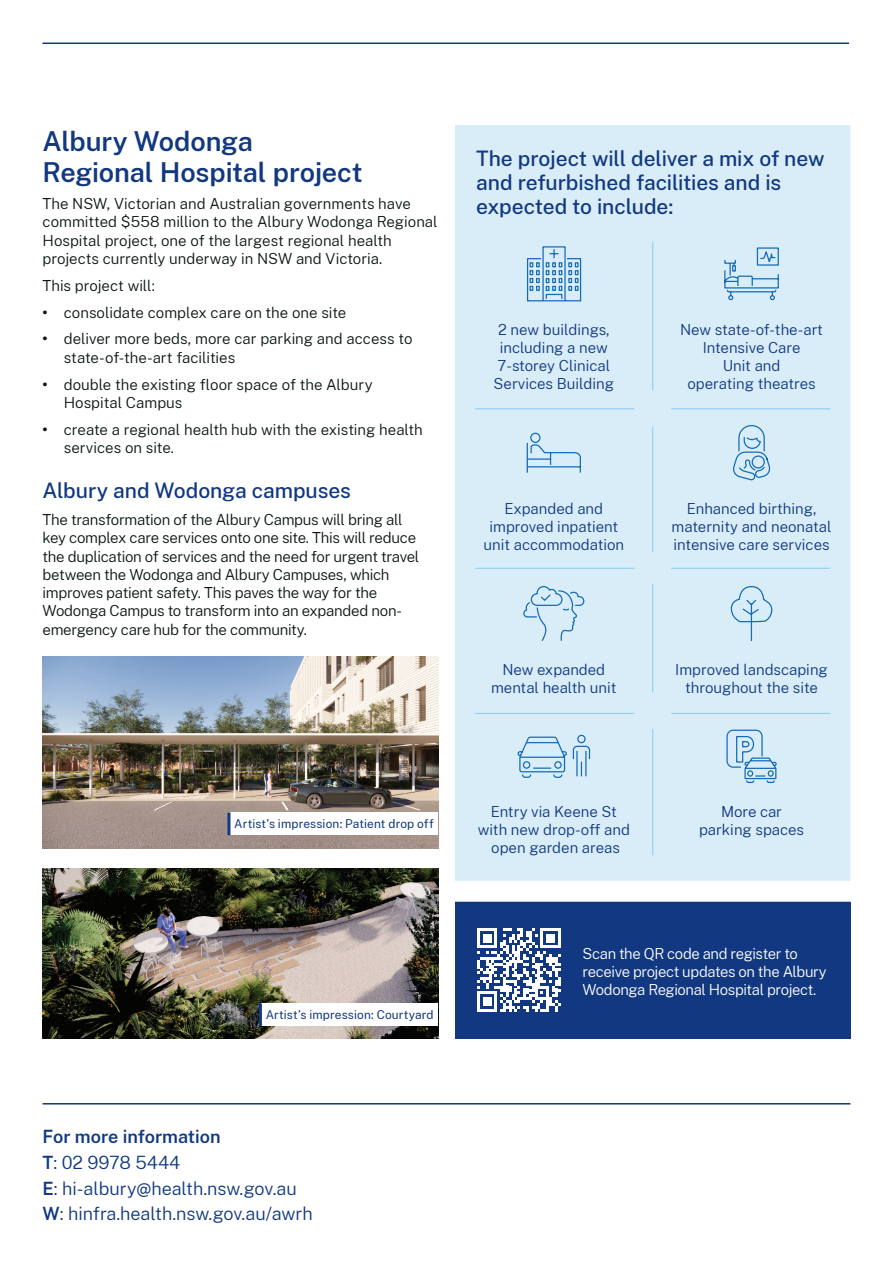
<style>
.page{position:relative;width:893px;height:1263px;background:#fff}
.page>*{position:absolute;margin:0;border:0;box-sizing:border-box;transform-origin:0 0}
.t1{font:600 27px/31.5px "Public Sans";letter-spacing:-.005em;color:#113880}
.t2{font:500 21px/24px "Public Sans";letter-spacing:-.005em;color:#113880}
.t3{font:300 18px/25.8px "Public Sans";color:#113880}
.t4{font:300 15px/18.3px "Public Sans";letter-spacing:-.01em;color:#0b1614}
.t5{font:300 15px/18px "Public Sans";color:#113880;text-align:center}
.t6{font:300 15px/18px "Public Sans";letter-spacing:-.025em;color:#fff}
.t7{font:12px "Public Sans";letter-spacing:.015em;color:#113880}
.s1{font-weight:700}
.s2{font-weight:600}
</style>
<div class="page">
<hr style="left:43px;top:43px;width:806px;height:1px;background:#113880">
<hr style="left:43px;top:1103px;width:807px;height:1px;background:#113880">
<div style="left:455px;top:125px;width:395px;height:756px;background:#d9edf9"></div>
<svg style="left:526px;top:246px;width:56px;height:56px;background:#a2c8e6"></svg>
<svg style="left:526px;top:432px;width:56px;height:42px;background:#c1ddf0"></svg>
<div style="left:642px;top:125px;width:142px;height:393px;background:#d9edf9"></div>
<svg style="left:523px;top:586px;width:62px;height:56px;background:#c5e0f2"></svg>
<svg style="left:731px;top:585px;width:42px;height:57px;background:#c5e0f2"></svg>
<svg style="left:517px;top:734px;width:74px;height:44px;background:#b7d6ed"></svg>
<svg style="left:726px;top:729px;width:51px;height:55px;background:#b4d4ec"></svg>
<img style="left:43px;top:656px;width:395px;height:192px">
<img style="left:43px;top:869px;width:395px;height:170px">
<div style="left:230px;top:813px;width:208px;height:22px;background:#fff"></div>
<hr style="left:227px;top:813px;width:3px;height:22px;background:#113880">
<div style="left:261px;top:1003px;width:177px;height:23px;background:#fff"></div>
<hr style="left:259px;top:1003px;width:3px;height:23px;background:#113880">
<div style="left:455px;top:902px;width:395px;height:136px;background:#113880"></div>
<svg style="left:477px;top:928px;width:83px;height:83px"></svg>
<hr style="left:652px;top:584px;width:1px;height:108px;background:#8fcef1">
<hr style="left:652px;top:729px;width:1px;height:126px;background:#8fcef1">
<hr style="left:652px;top:426px;width:1px;height:126px;background:#8fcef1">
<hr style="left:652px;top:242px;width:1px;height:149px;background:#8fcef1">
<hr style="left:671px;top:713px;width:159px;height:1px;background:#8fcef1">
<hr style="left:671px;top:568px;width:159px;height:1px;background:#8fcef1">
<hr style="left:671px;top:408px;width:159px;height:1px;background:#8fcef1">
<hr style="left:475px;top:713px;width:159px;height:1px;background:#8fcef1">
<hr style="left:475px;top:568px;width:159px;height:1px;background:#8fcef1">
<hr style="left:475px;top:408px;width:159px;height:1px;background:#8fcef1">
<h1 class="t1" style="left:43px;top:124px;width:322px">Albury Wodonga<br>Regional Hospital project</h1>
<p class="t4" style="left:43px;top:194px;width:397px">The NSW, Victorian and Australian governments have committed $558 million to the Albury Wodonga Regional Hospital project, one of the largest regional health projects currently underway in NSW and Victoria.</p>
<p class="t4" style="left:43px;top:275px;width:114px">This project will:</p>
<p class="t4" style="left:43px;top:302px;width:305px"><span class="s1">•</span> consolidate complex care on the one site</p>
<p class="t4" style="left:64px;top:329px;width:350px;text-indent:-21px"><span class="s1">•</span> deliver more beds, more car parking and access to state‑of-the-art facilities</p>
<p class="t4" style="left:64px;top:374px;width:310px;text-indent:-21px"><span class="s1">•</span> double the existing floor space of the Albury<br>Hospital Campus</p>
<p class="t4" style="left:64px;top:419px;width:360px;text-indent:-21px"><span class="s1">•</span> create a regional health hub with the existing health services on site.</p>
<h2 class="t2" style="left:43px;top:477px;width:310px">Albury and Wodonga campuses</h2>
<p class="t4" style="left:43px;top:510px;width:378px">The transformation of the Albury Campus will bring all key complex care services onto one site. This will reduce the duplication of services and the need for urgent travel between the Wodonga and Albury Campuses, which improves patient safety. This paves the way for the Wodonga Campus to transform into an expanded non&shy;emergency care hub for the community.</p>
<h2 class="t2" style="left:476px;top:146px;width:350px">The project will deliver a mix of new and refurbished facilities and is expected to include:</h2>
<p class="t5" style="left:494px;top:320px;width:122px">2 new buildings, including a new<br>7-storey Clinical<br>Services Building</p>
<p class="t5" style="left:680px;top:320px;width:144px">New state-of-the-art<br>Intensive Care<br>Unit and<br>operating theatres</p>
<p class="t5" style="left:483px;top:499px;width:142px">Expanded and improved inpatient unit accommodation</p>
<p class="t5" style="left:672px;top:499px;width:161px">Enhanced birthing, maternity and neonatal intensive care services</p>
<p class="t5" style="left:491px;top:659px;width:127px">New expanded mental health unit</p>
<p class="t5" style="left:675px;top:659px;width:154px">Improved landscaping throughout the site</p>
<p class="t7" style="left:234px;top:815px;width:201px">Artist’s impression: Patient drop off</p>
<p class="t7" style="left:266px;top:1006px;width:169px">Artist’s impression: Courtyard</p>
<p class="t3" style="left:43px;top:1123px;width:272px"><span class="s2">For more information<br>T</span>: 02 9978 5444<br><span class="s2">E</span>: hi-albury@health.nsw.gov.au<br><span class="s2">W</span>: hinfra.health.nsw.gov.au/awrh</p>
<p class="t5" style="left:478px;top:802px;width:154px">Entry via Keene St with new drop-off and open garden areas</p>
<p class="t5" style="left:699px;top:802px;width:107px">More car parking spaces</p>
<p class="t6" style="left:583px;top:944px;width:246px">Scan the QR code and register to receive project updates on the Albury<br>Wodonga Regional Hospital project.</p>
</div>
